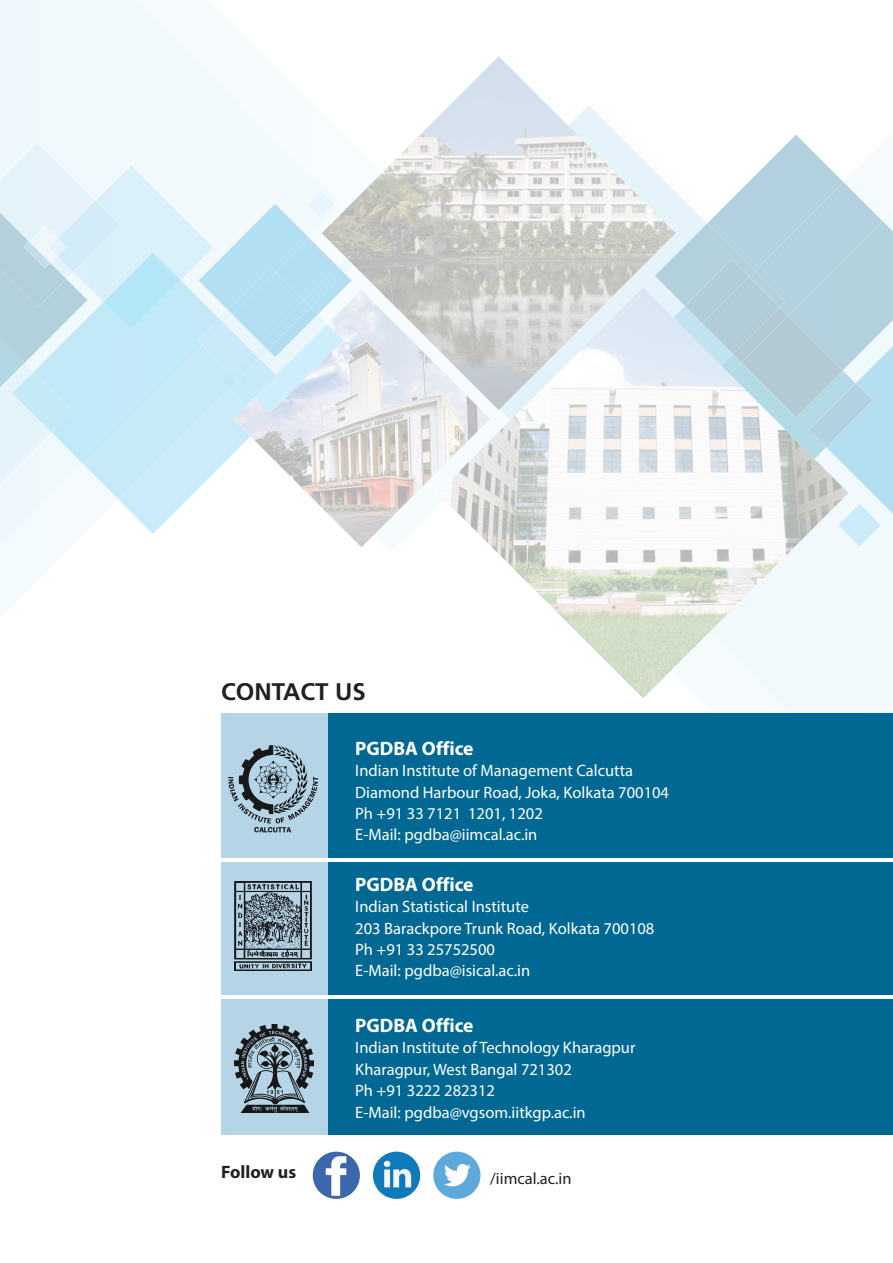
<style>
.page{position:relative;width:893px;height:1263px;background:#fff}
.page>*{position:absolute;margin:0;border:0;box-sizing:border-box;transform-origin:0 0}
.t1{font:700 24px "Frutiger LT Std";color:#231f20}
.t2{font:700 19.5px "Myriad Pro";color:#fff}
.t3{font:700 18px "Myriad Pro";color:#231f20}
.t4{font:16.5px/21.5px "Myriad Pro";color:#fff}
.t5{font:16.5px "Myriad Pro";color:#231f20}
</style>
<div class="page">
<svg style="left:0;top:549px;width:51px;height:68px"></svg>
<img style="left:51px;top:363px;width:32px;height:101px">
<img style="left:883px;top:221px;width:10px;height:123px">
<img style="left:491px;top:546px;width:357px;height:152px">
<img style="left:322px;top:56px;width:296px;height:79px">
<img style="left:0;top:279px;width:83px;height:84px">
<img style="left:0;top:363px;width:51px;height:122px">
<img style="left:12px;top:372px;width:61px;height:60px">
<img style="left:0;top:337px;width:25px;height:52px">
<img style="left:883px;top:344px;width:10px;height:172px">
<svg style="left:83px;top:135px;width:800px;height:411px"></svg>
<img style="left:0;top:143px;width:96px;height:136px">
<img style="left:57px;top:201px;width:63px;height:71px">
<img style="left:0;top:211px;width:66px;height:96px">
<img style="left:29px;top:226px;width:29px;height:37px">
<img style="left:49px;top:238px;width:17px;height:18px">
<img style="left:24px;top:242px;width:26px;height:26px">
<img style="left:308px;top:192px;width:27px;height:26px">
<div style="left:221px;top:713px;width:109px;height:422px;background:#b5d4e5"></div>
<div style="left:329px;top:713px;width:564px;height:422px;background:#006893"></div>
<svg style="left:228px;top:745px;width:90px;height:87px"></svg>
<img style="left:234px;top:970px;width:78px;height:1px">
<img style="left:234px;top:881px;width:78px;height:89px">
<img style="left:234px;top:1024px;width:80px;height:89px">
<img style="left:235px;top:1025px;width:78px;height:87px">
<hr style="left:209px;top:859px;width:684px;height:3px;background:#fff">
<hr style="left:209px;top:995px;width:684px;height:3px;background:#fff">
<img style="left:312px;top:1151px;width:49px;height:48px;border-radius:24px">
<div style="left:311px;top:1150px;width:50px;height:50px;border:1px solid #fff;border-radius:50%"></div>
<img style="left:372px;top:1151px;width:49px;height:48px;border-radius:24px">
<div style="left:372px;top:1150px;width:50px;height:50px;border:1px solid #fff;border-radius:50%"></div>
<img style="left:433px;top:1151px;width:48px;height:48px;border-radius:24px">
<div style="left:432px;top:1150px;width:50px;height:50px;border:1px solid #fff;border-radius:50%"></div>
<h1 class="t1" style="left:221px;top:677px;width:17px">CONTACT</h1>
<h1 class="t1" style="left:335px;top:677px;width:32px">US</h1>
<p class="t2" style="left:355px;top:735px;width:120px">PGDBA Office</p>
<p class="t4" style="left:355px;top:760px;width:315px">Indian Institute of Management Calcutta Diamond Harbour Road, Joka, Kolkata 700104<br>Ph +91 33 7121 1201, 1202<br>E-Mail: pgdba@iimcal.ac.in</p>
<p class="t2" style="left:355px;top:871px;width:120px">PGDBA Office</p>
<p class="t4" style="left:355px;top:895px;width:301px">Indian Statistical Institute<br>203 Barackpore Trunk Road, Kolkata 700108<br>Ph +91 33 25752500<br>E-Mail: pgdba@isical.ac.in</p>
<p class="t2" style="left:355px;top:1013px;width:120px">PGDBA Office</p>
<p class="t4" style="left:355px;top:1037px;width:282px">Indian Institute of Technology Kharagpur<br>Kharagpur, West Bangal 721302<br>Ph +91 3222 282312<br>E-Mail: pgdba@vgsom.iitkgp.ac.in</p>
<p class="t3" style="left:221px;top:1160px;width:77px">Follow us</p>
<p class="t5" style="left:490px;top:1168px;width:83px">/iimcal.ac.in</p>
</div>
